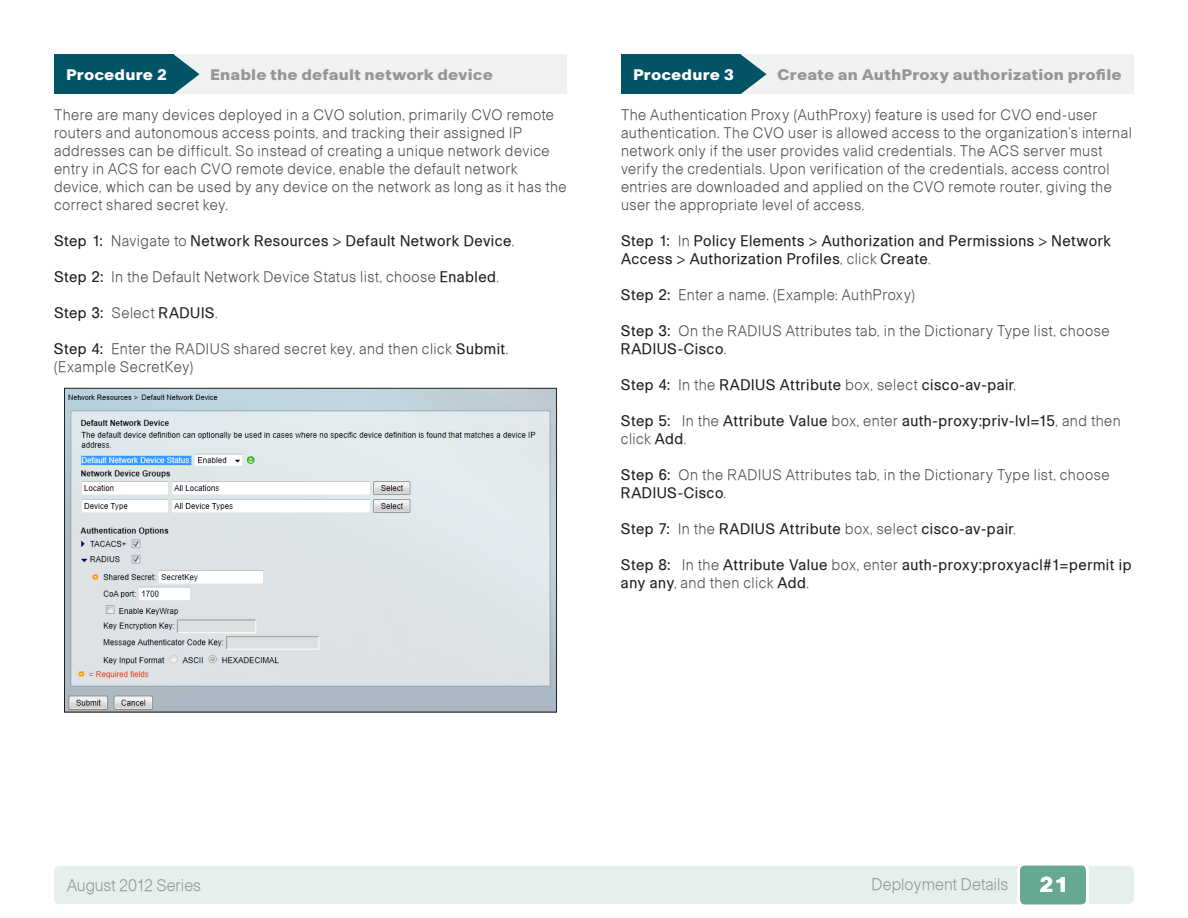
<style>
.page{position:relative;width:1188px;height:918px;background:#fff}
.page>*{position:absolute;margin:0;border:0;box-sizing:border-box;transform-origin:0 0}
.t1{font:900 21px "Cisco";color:#fff}
.t2{font:16.5px "Ciscolight";color:#969696;scale:.95 1}
.t3{font:15px/18px "Ciscolight";letter-spacing:.03em;color:#4d4d4d;scale:.95 1}
.t4{font:15px/18px "Ciscoregular";letter-spacing:.035em;color:#231f20;scale:.95 1}
.t5{font:900 15px "Cisco";letter-spacing:.005em;color:#969696}
.t6{font:900 15px "Cisco";letter-spacing:.005em;color:#fff}
.s1{font-family:"Cisco"}
.s2{font-family:"Ciscolight";color:#4d4d4d}
.s3{font-family:"Cisco";color:#231f20}
.s4{font-family:"Ciscoregular";color:#231f20}
</style>
<div class="page">
<div style="left:54px;top:866px;width:1080px;height:38px;background:#e5f0ed;border-radius:6px"></div>
<div style="left:1019px;top:864px;width:68px;height:42px;background:#66a894;border-radius:6px"></div>
<div style="left:1017px;top:863px;width:72px;height:44px;border:3px solid #fff;border-radius:6px"></div>
<div style="left:54px;top:55px;width:513px;height:39px;background:#f0f2f2"></div>
<div style="left:54px;top:55px;width:120px;height:39px;background:#005466"></div>
<svg style="left:174px;top:55px;width:26px;height:39px"></svg>
<img style="left:66px;top:390px;width:489px;height:320px">
<div style="left:64px;top:388px;width:493px;height:324px;border:1px solid #231f20"></div>
<div style="left:621px;top:55px;width:513px;height:39px;background:#f0f2f2"></div>
<div style="left:621px;top:55px;width:120px;height:39px;background:#005466"></div>
<svg style="left:741px;top:55px;width:26px;height:39px"></svg>
<p class="t6" style="left:66px;top:66px;width:103px">Procedure 2</p>
<p class="t5" style="left:210px;top:66px;width:285px">Enable the default network device</p>
<p class="t3" style="left:54px;top:106px;width:541px">There are many devices deployed in a CVO solution, primarily CVO remote routers and autonomous access points, and tracking their assigned IP addresses can be difficult. So instead of creating a unique network device entry in ACS for each CVO remote device, enable the default network device, which can be used by any device on the network as long as it has the correct shared secret key.</p>
<p class="t4" style="left:54px;top:232px;width:486px"><span class="s1">Step 1:</span> <span class="s2">Navigate to</span> Network Resources &gt; Default Network Device<span class="s2">.</span></p>
<p class="t3" style="left:54px;top:268px;width:470px"><span class="s3">Step 2:</span> In the Default Network Device Status list, choose <span class="s4">Enabled</span>.</p>
<p class="t3" style="left:54px;top:304px;width:174px"><span class="s3">Step 3:</span> Select <span class="s4">RADUIS</span>.</p>
<p class="t3" style="left:54px;top:340px;width:480px"><span class="s3">Step 4:</span> Enter the RADIUS shared secret key, and then click <span class="s4">Submit</span>. (Example SecretKey)</p>
<p class="t6" style="left:633px;top:66px;width:103px">Procedure 3</p>
<p class="t5" style="left:777px;top:66px;width:346px">Create an AuthProxy authorization profile</p>
<p class="t3" style="left:621px;top:106px;width:539px">The Authentication Proxy (AuthProxy) feature is used for CVO end-user authentication. The CVO user is allowed access to the organization’s internal network only if the user provides valid credentials. The ACS server must verify the credentials. Upon verification of the credentials, access control entries are downloaded and applied on the CVO remote router, giving the user the appropriate level of access.</p>
<p class="t4" style="left:621px;top:232px;width:517px"><span class="s1">Step 1:</span> <span class="s2">In</span> Policy Elements &gt; Authorization and Permissions &gt; Network<br>Access &gt; Authorization Profiles<span class="s2">, click</span> Create<span class="s2">.</span></p>
<p class="t3" style="left:621px;top:286px;width:311px"><span class="s3">Step 2:</span> Enter a name. (Example: AuthProxy)</p>
<p class="t3" style="left:621px;top:322px;width:516px"><span class="s3">Step 3:</span> On the RADIUS Attributes tab, in the Dictionary Type list, choose</p>
<p class="t4" style="left:621px;top:340px;width:112px">RADIUS-Cisco<span class="s2">.</span></p>
<p class="t4" style="left:621px;top:376px;width:417px"><span class="s1">Step 4:</span> <span class="s2">In the</span> RADIUS Attribute <span class="s2">box, select</span> cisco-av-pair<span class="s2">.</span></p>
<p class="t4" style="left:621px;top:412px;width:528px"><span class="s1">Step 5:</span> <span class="s2">In the</span> Attribute Value <span class="s2">box, enter</span> auth-proxy:priv-lvl=15<span class="s2">, and then</span></p>
<p class="t3" style="left:621px;top:430px;width:70px">click <span class="s4">Add</span>.</p>
<p class="t3" style="left:621px;top:466px;width:516px"><span class="s3">Step 6:</span> On the RADIUS Attributes tab, in the Dictionary Type list, choose</p>
<p class="t4" style="left:621px;top:484px;width:112px">RADIUS-Cisco<span class="s2">.</span></p>
<p class="t4" style="left:621px;top:520px;width:417px"><span class="s1">Step 7:</span> <span class="s2">In the</span> RADIUS Attribute <span class="s2">box, select</span> cisco-av-pair<span class="s2">.</span></p>
<p class="t4" style="left:621px;top:556px;width:539px"><span class="s1">Step 8:</span> <span class="s2">In the</span> Attribute Value <span class="s2">box, enter</span> auth-proxy:proxyacl#1=permit ip</p>
<p class="t3" style="left:621px;top:574px;width:199px"><span class="s4">any any</span>, and then click <span class="s4">Add</span>.</p>
<p class="t2" style="left:67px;top:875px;width:142px">August 2012 Series</p>
<p class="t2" style="left:872px;top:874px;width:146px">Deployment Details</p>
<h1 class="t1" style="left:1039px;top:872px;width:31px">21</h1>
</div>
